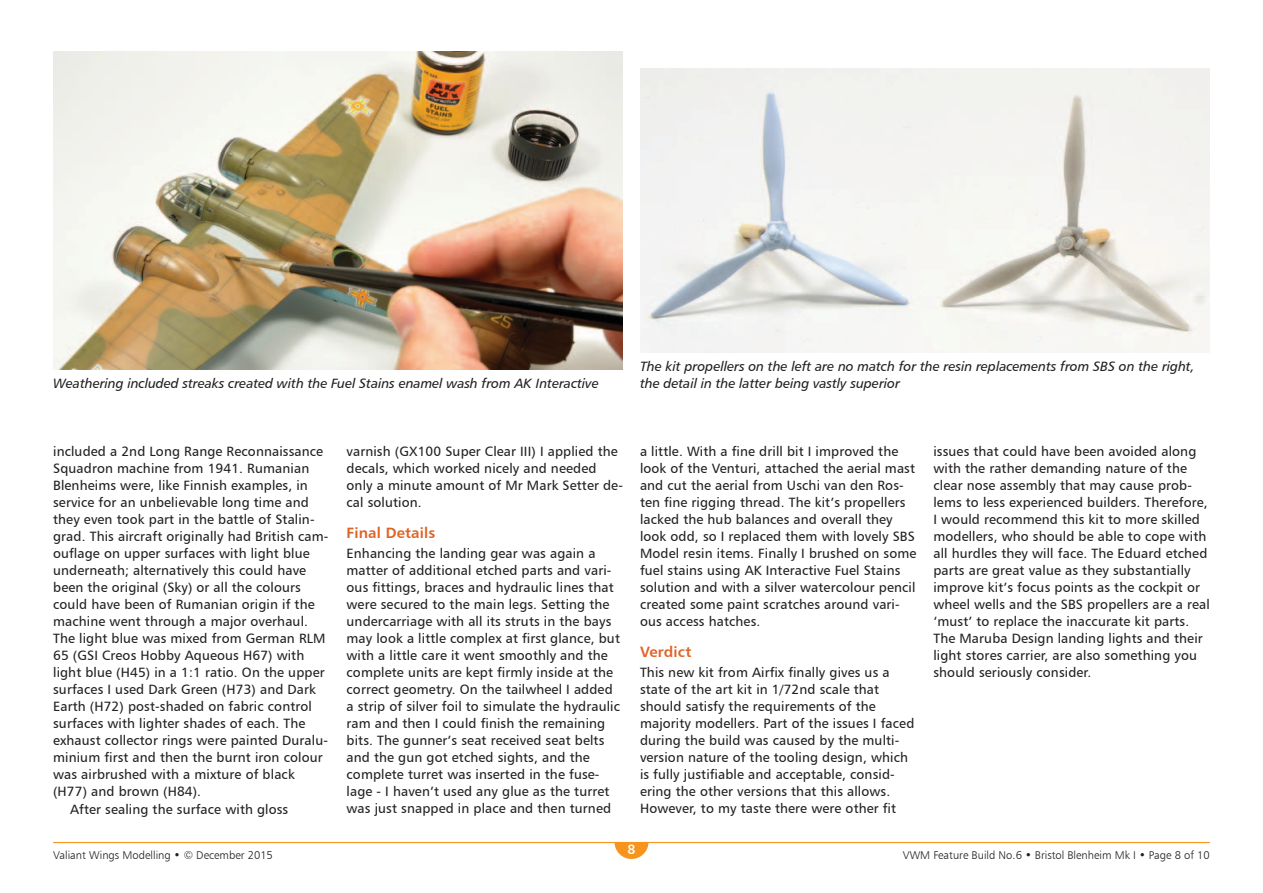
<style>
.page{position:relative;width:1263px;height:893px;background:#fff}
.page>*{position:absolute;margin:0;border:0;box-sizing:border-box;transform-origin:0 0}
.t1{font:15px "Humanist 777 BT Bold B";letter-spacing:.01em;color:#de6327}
.t2{font:13.5px/17px "Humanist 777 BT Roman B";letter-spacing:.01em;color:#231f20}
.t3{font:13.5px/17px "Humanist 777 BT Italic B";letter-spacing:-.005em;color:#231f20}
.t4{font:13.5px "Humanist 777 BT Bold B";color:#fff}
.t5{font:11.25px "Humanist 777 BT Light B";color:#231f20}
</style>
<div class="page">
<svg style="left:614px;top:843px;width:34px;height:16px"></svg>
<hr style="left:53px;top:842px;width:1157px;height:1px;background:#f7941d">
<img style="left:53px;top:51px;width:570px;height:319px">
<img style="left:640px;top:68px;width:570px;height:285px">
<p class="t3" style="left:53px;top:375px;width:547px">Weathering included streaks created with the Fuel Stains enamel wash from AK Interactive</p>
<p class="t3" style="left:640px;top:358px;width:556px">The kit propellers on the left are no match for the resin replacements from SBS on the right, the detail in the latter being vastly superior</p>
<p class="t2" style="left:53px;top:443px;width:272px">included a 2nd Long Range Reconnaissance</p>
<p class="t2" style="left:53px;top:460px;width:258px">Squadron machine from 1941. Rumanian</p>
<p class="t2" style="left:53px;top:477px;width:256px">Blenheims were, like Finnish examples, in</p>
<p class="t2" style="left:53px;top:494px;width:257px">service for an unbelievable long time and</p>
<p class="t2" style="left:53px;top:511px;width:263px">they even took part in the battle of Stalin-</p>
<p class="t2" style="left:53px;top:528px;width:277px">grad. This aircraft originally had British cam-</p>
<p class="t2" style="left:53px;top:545px;width:258px">ouflage on upper surfaces with light blue</p>
<p class="t2" style="left:53px;top:562px;width:255px">underneath; alternatively this could have</p>
<p class="t2" style="left:53px;top:579px;width:249px">been the original (Sky) or all the colours</p>
<p class="t2" style="left:53px;top:596px;width:263px">could have been of Rumanian origin if the</p>
<p class="t2" style="left:53px;top:613px;width:256px">machine went through a major overhaul.</p>
<p class="t2" style="left:53px;top:630px;width:274px">The light blue was mixed from German RLM</p>
<p class="t2" style="left:53px;top:647px;width:253px">65 (GSI Creos Hobby Aqueous H67) with</p>
<p class="t2" style="left:53px;top:664px;width:273px">light blue (H45) in a 1:1 ratio. On the upper</p>
<p class="t2" style="left:53px;top:681px;width:264px">surfaces I used Dark Green (H73) and Dark</p>
<p class="t2" style="left:53px;top:698px;width:260px">Earth (H72) post-shaded on fabric control</p>
<p class="t2" style="left:53px;top:715px;width:254px">surfaces with lighter shades of each. The</p>
<p class="t2" style="left:53px;top:732px;width:276px">exhaust collector rings were painted Duralu-</p>
<p class="t2" style="left:53px;top:749px;width:271px">minium first and then the burnt iron colour</p>
<p class="t2" style="left:53px;top:766px;width:243px">was airbrushed with a mixture of black</p>
<p class="t2" style="left:53px;top:783px;width:149px">(H77) and brown (H84).</p>
<p class="t2" style="left:70px;top:800px;width:220px">After sealing the surface with gloss</p>
<p class="t2" style="left:347px;top:443px;width:278px">varnish (GX100 Super Clear III) I applied the decals, which worked nicely and needed only a minute amount of Mr Mark Setter de&shy;cal solution.</p>
<p class="t1" style="left:347px;top:524px;width:90px">Final Details</p>
<p class="t2" style="left:347px;top:545px;width:275px">Enhancing the landing gear was again a matter of additional etched parts and vari&shy;ous fittings, braces and hydraulic lines that were secured to the main legs. Setting the undercarriage with all its struts in the bays may look a little complex at first glance, but with a little care it went smoothly and the complete units are kept firmly inside at the correct geometry. On the tailwheel I added a strip of silver foil to simulate the hydraulic ram and then I could finish the remaining bits. The gunner’s seat received seat belts and the gun got etched sights, and the complete turret was inserted in the fuse&shy;lage - I haven’t used any glue as the turret was just snapped in place and then turned</p>
<p class="t2" style="left:640px;top:443px;width:278px">a little. With a fine drill bit I improved the look of the Venturi, attached the aerial mast and cut the aerial from Uschi van den Ros&shy;ten fine rigging thread. The kit’s propellers lacked the hub balances and overall they look odd, so I replaced them with lovely SBS Model resin items. Finally I brushed on some fuel stains using AK Interactive Fuel Stains solution and with a silver watercolour pencil created some paint scratches around vari&shy;ous access hatches.</p>
<p class="t1" style="left:640px;top:643px;width:53px">Verdict</p>
<p class="t2" style="left:640px;top:664px;width:276px">This new kit from Airfix finally gives us a state of the art kit in 1/72nd scale that should satisfy the requirements of the majority modellers. Part of the issues I faced during the build was caused by the multi&shy;version nature of the tooling design, which is fully justifiable and acceptable, consid&shy;ering the other versions that this allows.<br>However, to my taste there were other fit</p>
<p class="t2" style="left:933px;top:443px;width:278px">issues that could have been avoided along with the rather demanding nature of the clear nose assembly that may cause prob&shy;lems to less experienced builders. Therefore, I would recommend this kit to more skilled modellers, who should be able to cope with all hurdles they will face. The Eduard etched parts are great value as they substantially improve kit’s focus points as the cockpit or wheel wells and the SBS propellers are a real ‘must’ to replace the inaccurate kit parts.<br>The Maruba Design landing lights and their light stores carrier, are also something you should seriously consider.</p>
<p class="t4" style="left:627px;top:841px;width:10px">8</p>
<p class="t5" style="left:53px;top:848px;width:221px">Valiant Wings Modelling • © December 2015</p>
<p class="t5" style="left:903px;top:848px;width:308px">VWM Feature Build No.6 • Bristol Blenheim Mk I • Page 8 of 10</p>
</div>
